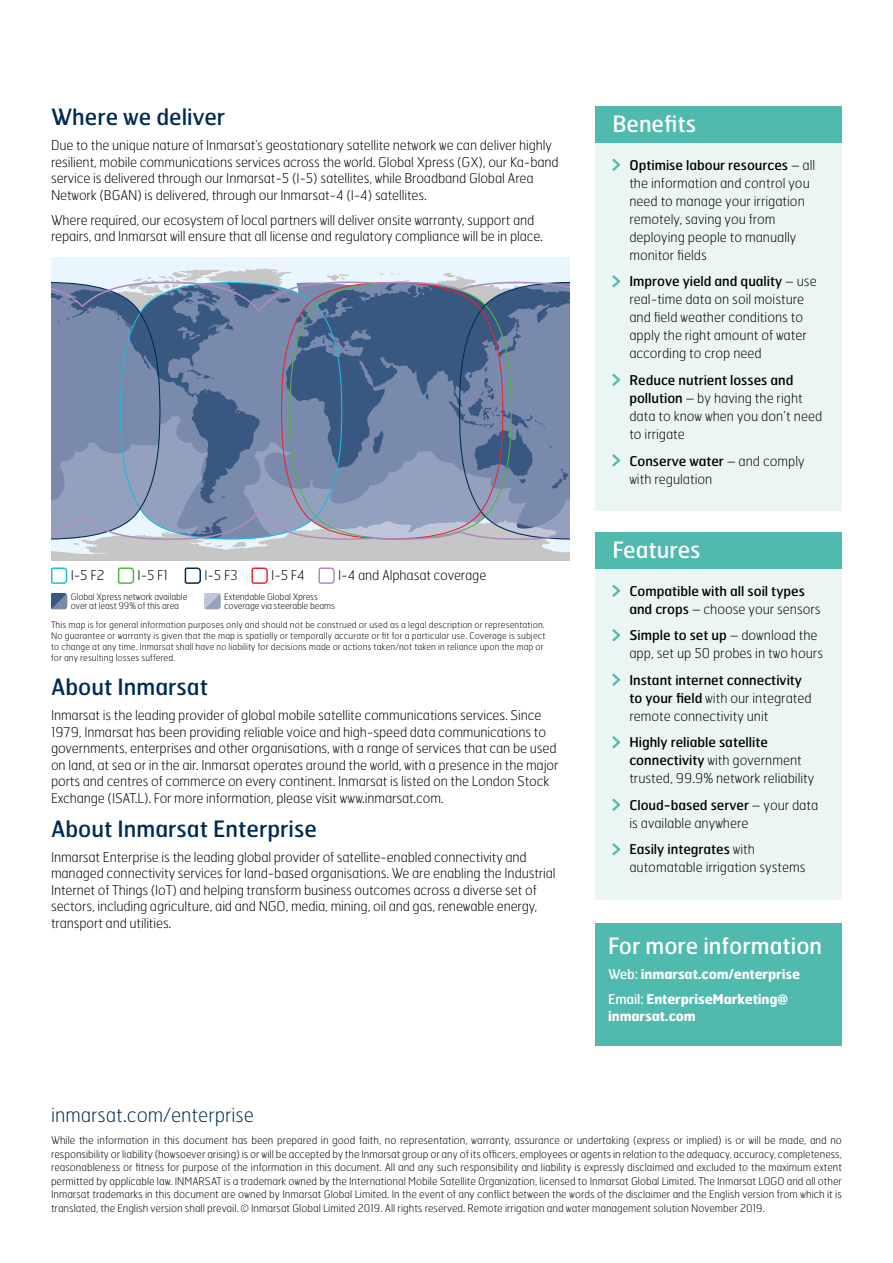
<style>
.page{position:relative;width:893px;height:1263px;background:#fff}
.page>*{position:absolute;margin:0;border:0;box-sizing:border-box;transform-origin:0 0}
._04_Medium_Header_Wh{font:22.5px "Hermes";color:#fff}
._06_Copy{font:22.5px "Hermes";color:#002b53}
._04_Medium_Header_Bl{font:22.5px "Hermes";color:#002b53}
._09_url{font:100 19.5px "Hermes";color:#002b53}
._06_Copy-2{font:100 13.5px/16.5px "Hermes";letter-spacing:-.01em;color:#000}
._05_Box_Bullets{font:100 13.5px/18px "Hermes";color:#000}
._06_Copy-3{font:700 13.5px/16.5px "Hermes";letter-spacing:-.01em;color:#fff}
._05_Box_Bullets-2{font:13.5px/18px "Hermes";color:#000}
._09_Legal{font:100 10.5px/13.5px "Hermes";color:#000;text-align:justify}
._08_Ts___Cs{font:100 9px/11.2px "Hermes";letter-spacing:.015em;color:#000}
._06_Copy-4{font:100 9px/9px "Hermes";letter-spacing:-.01em;color:#000}
.s1{font-weight:400}
.s2{font-weight:100}
</style>
<div class="page">
<div style="left:595px;top:923px;width:247px;height:122px;background:#4fbaad"></div>
<div style="left:51px;top:258px;width:519px;height:303px;background:#eaf6fe"></div>
<svg style="left:51px;top:269px;width:519px;height:292px"></svg>
<svg style="left:51px;top:281px;width:519px;height:260px;background:#7285a6"></svg>
<svg style="left:51px;top:593px;width:16px;height:16px"></svg>
<svg style="left:51px;top:567px;width:17px;height:17px"></svg>
<svg style="left:117px;top:567px;width:18px;height:17px"></svg>
<svg style="left:184px;top:567px;width:17px;height:17px"></svg>
<svg style="left:251px;top:567px;width:17px;height:17px"></svg>
<svg style="left:318px;top:567px;width:17px;height:17px"></svg>
<svg style="left:204px;top:593px;width:17px;height:16px"></svg>
<div style="left:595px;top:142px;width:247px;height:368px;background:#ebf6f4"></div>
<svg style="left:612px;top:159px;width:8px;height:12px"></svg>
<svg style="left:612px;top:275px;width:8px;height:12px"></svg>
<svg style="left:612px;top:374px;width:8px;height:12px"></svg>
<svg style="left:612px;top:454px;width:8px;height:12px"></svg>
<div style="left:595px;top:568px;width:247px;height:331px;background:#ebf6f4"></div>
<svg style="left:612px;top:585px;width:8px;height:12px"></svg>
<svg style="left:612px;top:629px;width:8px;height:12px"></svg>
<svg style="left:612px;top:674px;width:8px;height:12px"></svg>
<svg style="left:612px;top:736px;width:8px;height:12px"></svg>
<svg style="left:612px;top:799px;width:8px;height:12px"></svg>
<svg style="left:612px;top:843px;width:8px;height:12px"></svg>
<div style="left:595px;top:107px;width:247px;height:36px;background:#4fbaad"></div>
<div style="left:595px;top:533px;width:247px;height:36px;background:#4fbaad"></div>
<p class="_06_Copy" style="left:51px;top:103px;width:176px">Where we deliver</p>
<p class="_06_Copy-2" style="left:51px;top:137px;width:509px">Due to the unique nature of Inmarsat’s geostationary satellite network we can deliver highly resilient, mobile communications services across the world. Global Xpress (GX), our Ka-band service is delivered through our Inmarsat-5 (I-5) satellites, while Broadband Global Area Network (BGAN) is delivered, through our Inmarsat-4 (I-4) satellites.</p>
<p class="_06_Copy-2" style="left:51px;top:211px;width:494px">Where required, our ecosystem of local partners will deliver onsite warranty, support and repairs, and Inmarsat will ensure that all license and regulatory compliance will be in place.</p>
<p class="_06_Copy-2" style="left:71px;top:567px;width:35px">I-5 F2</p>
<p class="_06_Copy-2" style="left:138px;top:567px;width:32px">I-5 F1</p>
<p class="_06_Copy-2" style="left:204px;top:567px;width:34px">I-5 F3</p>
<p class="_06_Copy-2" style="left:271px;top:567px;width:35px">I-5 F4</p>
<p class="_06_Copy-2" style="left:338px;top:567px;width:150px">I-4 and Alphasat coverage</p>
<p class="_08_Ts___Cs" style="left:51px;top:618px;width:496px">This map is for general information purposes only and should not be construed or used as a legal description or representation.<br>No guarantee or warranty is given that the map is spatially or temporally accurate or fit for a particular use. Coverage is subject to change at any time. Inmarsat shall have no liability for decisions made or actions taken/not taken in reliance upon the map or for any resulting losses suffered.</p>
<p class="_06_Copy" style="left:51px;top:673px;width:159px">About Inmarsat</p>
<p class="_06_Copy-2" style="left:51px;top:707px;width:509px">Inmarsat is the leading provider of global mobile satellite communications services. Since 1979, Inmarsat has been providing reliable voice and high-speed data communications to governments, enterprises and other organisations, with a range of services that can be used on land, at sea or in the air. Inmarsat operates around the world, with a presence in the major ports and centres of commerce on every continent. Inmarsat is listed on the London Stock Exchange (ISAT.L). For more information, please visit www.inmarsat.com.</p>
<p class="_04_Medium_Header_Bl" style="left:51px;top:814px;width:267px">About Inmarsat Enterprise</p>
<p class="_06_Copy-2" style="left:51px;top:848px;width:506px">Inmarsat Enterprise is the leading global provider of satellite-enabled connectivity and managed connectivity services for land-based organisations. We are enabling the Industrial Internet of Things (IoT) and helping transform business outcomes across a diverse set of sectors, including agriculture, aid and NGO, media, mining, oil and gas, renewable energy, transport and utilities.</p>
<p class="_06_Copy-4" style="left:71px;top:591px;width:118px">Global Xpress network available over at least 99% of this area</p>
<p class="_06_Copy-4" style="left:224px;top:591px;width:112px">Extendable Global Xpress coverage via steerable beams</p>
<p class="_04_Medium_Header_Wh" style="left:612px;top:109px;width:85px">Benefits</p>
<p class="_05_Box_Bullets" style="left:629px;top:156px;width:188px"><span class="s1">Optimise labour resources</span> – all the information and control you need to manage your irrigation remotely, saving you from deploying people to manually monitor fields</p>
<p class="_05_Box_Bullets" style="left:629px;top:272px;width:189px"><span class="s1">Improve yield and quality</span> – use real-time data on soil moisture and field weather conditions to apply the right amount of water according to crop need</p>
<p class="_05_Box_Bullets" style="left:629px;top:371px;width:194px"><span class="s1">Reduce nutrient losses and pollution</span> – by having the right data to know when you don’t need to irrigate</p>
<p class="_05_Box_Bullets" style="left:629px;top:451px;width:177px"><span class="s1">Conserve water</span> – and comply with regulation</p>
<p class="_04_Medium_Header_Wh" style="left:612px;top:535px;width:90px">Features</p>
<p class="_05_Box_Bullets-2" style="left:629px;top:581px;width:193px">Compatible with all soil types and crops <span class="s2">– choose your sensors</span></p>
<p class="_05_Box_Bullets" style="left:629px;top:626px;width:195px"><span class="s1">Simple to set up</span> – download the app, set up 50 probes in two hours</p>
<p class="_05_Box_Bullets" style="left:629px;top:671px;width:184px"><span class="s1">Instant internet connectivity to your field</span> with our integrated remote connectivity unit</p>
<p class="_05_Box_Bullets" style="left:629px;top:733px;width:187px"><span class="s1">Highly reliable satellite connectivity</span> with government trusted, 99.9% network reliability</p>
<p class="_05_Box_Bullets" style="left:629px;top:796px;width:190px"><span class="s1">Cloud-based server</span> – your data is available anywhere</p>
<p class="_05_Box_Bullets" style="left:629px;top:840px;width:178px"><span class="s1">Easily integrates</span> with automatable irrigation systems</p>
<p class="_04_Medium_Header_Wh" style="left:608px;top:931px;width:216px">For more information</p>
<p class="_06_Copy-3" style="left:608px;top:965px;width:193px"><span class="s1">Web:</span> inmarsat.com/enterprise</p>
<p class="_06_Copy-3" style="left:608px;top:990px;width:182px"><span class="s1">Email:</span> EnterpriseMarketing@ inmarsat.com</p>
<p class="_09_url" style="left:51px;top:1103px;width:204px">inmarsat.com/enterprise</p>
<p class="_09_Legal" style="left:51px;top:1133px;width:792px">While the information in this document has been prepared in good faith, no representation, warranty, assurance or undertaking (express or implied) is or will be made, and no responsibility or liability (howsoever arising) is or will be accepted by the Inmarsat group or any of its officers, employees or agents in relation to the adequacy, accuracy, completeness, reasonableness or fitness for purpose of the information in this document. All and any such responsibility and liability is expressly disclaimed and excluded to the maximum extent permitted by applicable law. INMARSAT is a trademark owned by the International Mobile Satellite Organization, licensed to Inmarsat Global Limited. The Inmarsat LOGO and all other Inmarsat trademarks in this document are owned by Inmarsat Global Limited. In the event of any conflict between the words of the disclaimer and the English version from which it is translated, the English version shall prevail. © Inmarsat Global Limited 2019. All rights reserved. Remote irrigation and water management solution November 2019.</p>
</div>
